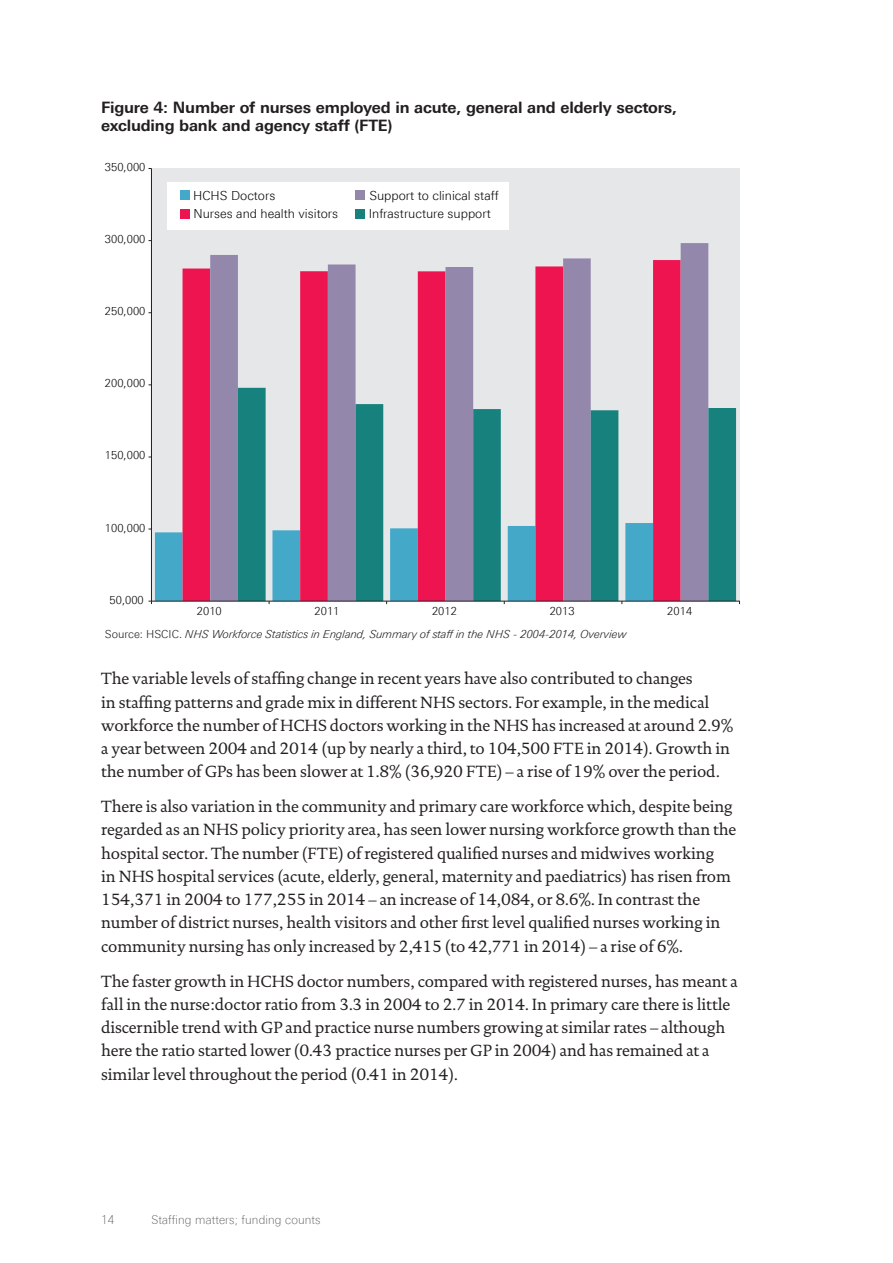
<style>
.page{position:relative;width:893px;height:1263px;background:#fff}
.page>*{position:absolute;margin:0;border:0;box-sizing:border-box;transform-origin:0 0}
.t1{font:16.5px/23.2px "DTL Documenta TOT";letter-spacing:-.01em;color:#231f20}
.t2{font:700 15.75px/18px "Linotype Univers 630";letter-spacing:-.01em;color:#231f20}
.t3{font:300 12.45px/18.5px "LT Univers Basic";color:#050504}
.t4{font:100 12px "Linotype Univers 230";letter-spacing:.01em;color:#4b4c4d}
.t5{font:italic 300 11.1px "LT Univers Basic";color:#231f20}
.t6{font:300 11.1px "LT Univers Basic";color:#050504}
.s1{font-style:normal}
</style>
<div class="page">
<div style="left:151px;top:168px;width:589px;height:433px;background:#e6e7e9"></div>
<div style="left:183px;top:268px;width:27px;height:255px;background:#ed1450"></div>
<svg style="left:210px;top:243px;width:498px;height:280px"></svg>
<svg style="left:238px;top:388px;width:498px;height:213px"></svg>
<hr style="left:151px;top:168px;width:1px;height:433px;background:#231f20">
<hr style="left:151px;top:601px;width:589px;height:1px;background:#231f20">
<svg style="left:149px;top:523px;width:504px;height:81px;background:#807f9b"></svg>
<div style="left:168px;top:182px;width:341px;height:48px;background:#fff"></div>
<div style="left:180px;top:191px;width:9px;height:9px;background:#44a9c9"></div>
<div style="left:180px;top:209px;width:9px;height:9px;background:#ed1450"></div>
<div style="left:356px;top:191px;width:9px;height:9px;background:#9487ac"></div>
<div style="left:356px;top:209px;width:9px;height:9px;background:#17817d"></div>
<h3 class="t2" style="left:101px;top:99px;width:577px">Figure 4: Number of nurses employed in acute, general and elderly sectors, excluding bank and agency staff (FTE)</h3>
<p class="t6" style="left:105px;top:161px;width:42px">350,000</p>
<p class="t6" style="left:105px;top:233px;width:42px">300,000</p>
<p class="t6" style="left:105px;top:305px;width:42px">250,000</p>
<p class="t6" style="left:105px;top:377px;width:42px">200,000</p>
<p class="t6" style="left:105px;top:449px;width:42px">150,000</p>
<p class="t6" style="left:105px;top:521px;width:42px">100,000</p>
<p class="t6" style="left:109px;top:593px;width:36px">50,000</p>
<p class="t3" style="left:193px;top:186px;width:146px">HCHS Doctors<br>Nurses and health visitors</p>
<p class="t3" style="left:369px;top:186px;width:132px">Support to clinical staff<br>Infrastructure support</p>
<p class="t6" style="left:197px;top:605px;width:26px">2010</p>
<p class="t6" style="left:314px;top:605px;width:26px">2011</p>
<p class="t6" style="left:432px;top:605px;width:26px">2012</p>
<p class="t6" style="left:550px;top:605px;width:26px">2013</p>
<p class="t6" style="left:667px;top:605px;width:26px">2014</p>
<p class="t5" style="left:105px;top:628px;width:523px"><span class="s1">Source: HSCIC.</span> NHS Workforce Statistics in England, Summary of staff in the NHS - 2004-2014, Overview</p>
<p class="t1" style="left:101px;top:667px;width:634px">The variable levels of staffing change in recent years have also contributed to changes<br>in staffing patterns and grade mix in different NHS sectors. For example, in the medical workforce the number of HCHS doctors working in the NHS has increased at around 2.9% a year between 2004 and 2014 (up by nearly a third, to 104,500 FTE in 2014). Growth in the number of GPs has been slower at 1.8% (36,920 FTE) – a rise of 19% over the period.</p>
<p class="t1" style="left:101px;top:795px;width:637px">There is also variation in the community and primary care workforce which, despite being regarded as an NHS policy priority area, has seen lower nursing workforce growth than the hospital sector. The number (FTE) of registered qualified nurses and midwives working<br>in NHS hospital services (acute, elderly, general, maternity and paediatrics) has risen from 154,371 in 2004 to 177,255 in 2014 – an increase of 14,084, or 8.6%. In contrast the number of district nurses, health visitors and other first level qualified nurses working in community nursing has only increased by 2,415 (to 42,771 in 2014) – a rise of 6%.</p>
<p class="t1" style="left:101px;top:969px;width:638px">The faster growth in HCHS doctor numbers, compared with registered nurses, has meant a fall in the nurse:doctor ratio from 3.3 in 2004 to 2.7 in 2014. In primary care there is little discernible trend with GP and practice nurse numbers growing at similar rates – although here the ratio started lower (0.43 practice nurses per GP in 2004) and has remained at a similar level throughout the period (0.41 in 2014).</p>
<p class="t4" style="left:101px;top:1213px;width:15px">14</p>
<p class="t4" style="left:151px;top:1213px;width:171px">Staffing matters; funding counts</p>
</div>
